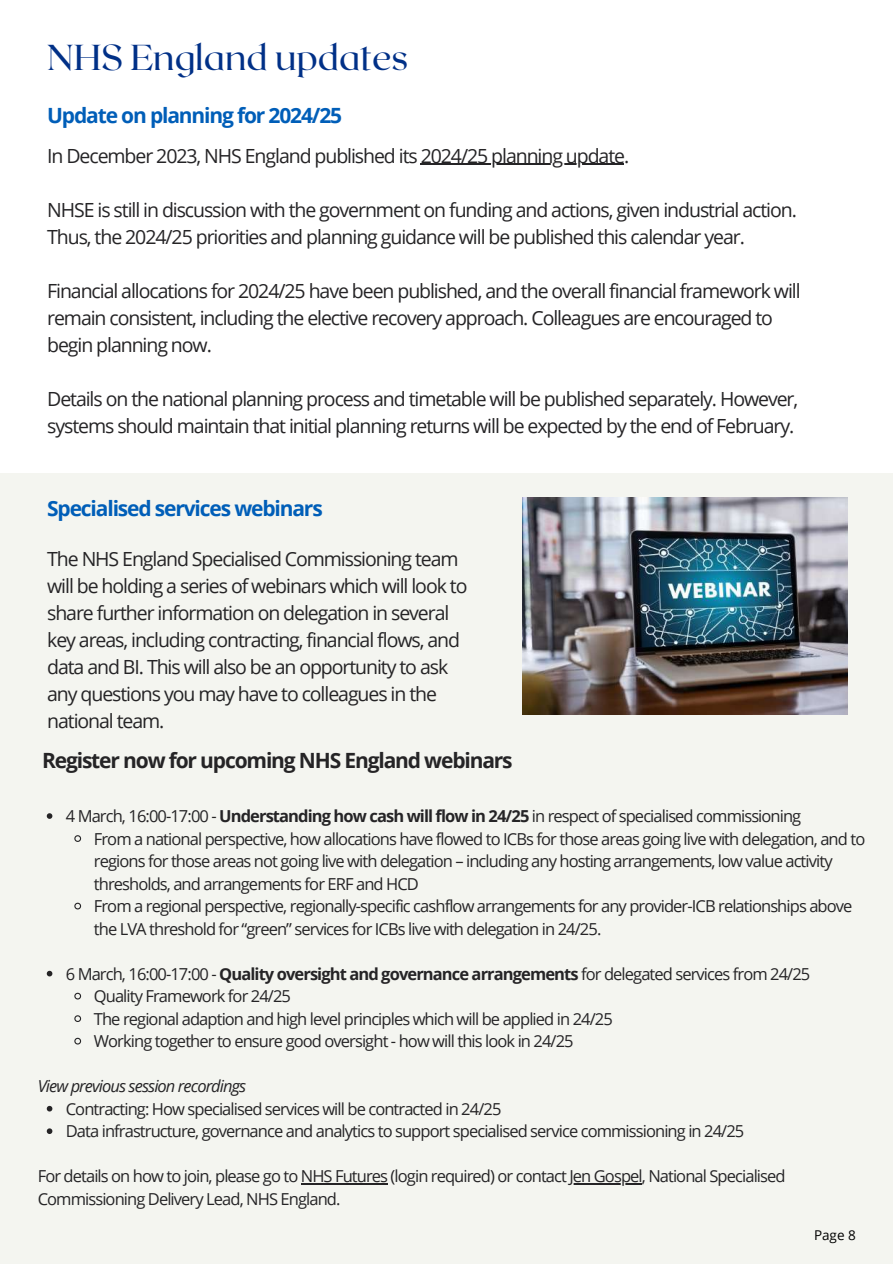
<style>
.page{position:relative;width:893px;height:1264px;background:#fff}
.page>*{position:absolute;margin:0;border:0;box-sizing:border-box;transform-origin:0 0}
.t1{font:36px "Roxborough CF";color:#003087}
.t2{font:700 21px "Open Sans";letter-spacing:-.055em;color:#005eb8}
.t3{font:700 21px "Open Sans";letter-spacing:-.055em;color:#252426}
.t4{font:19.5px/27px "Open Sans";letter-spacing:-.055em;color:#252426}
.t5{font:16.5px/22.5px "Open Sans";letter-spacing:-.055em;color:#252426}
.t6{font:italic 16.5px "Open Sans";letter-spacing:-.055em;color:#252426}
.t7{font:13.5px "Open Sans";color:#000}
.s1{font-weight:700}
</style>
<div class="page">
<div style="left:0;top:473px;width:892px;height:790px;background:#f4f5f0"></div>
<hr style="left:420px;top:164px;width:204px;height:1px;background:#252426">
<img style="left:522px;top:497px;width:325px;height:217px">
<svg style="left:47px;top:813px;width:5px;height:5px"></svg>
<svg style="left:74px;top:835px;width:8px;height:7px"></svg>
<svg style="left:74px;top:902px;width:8px;height:8px"></svg>
<svg style="left:47px;top:970px;width:5px;height:6px"></svg>
<svg style="left:74px;top:992px;width:8px;height:8px"></svg>
<svg style="left:74px;top:1015px;width:8px;height:7px"></svg>
<svg style="left:74px;top:1037px;width:8px;height:8px"></svg>
<svg style="left:47px;top:1105px;width:5px;height:6px"></svg>
<svg style="left:47px;top:1128px;width:5px;height:5px"></svg>
<hr style="left:301px;top:1183px;width:86px;height:1px;background:#252426">
<hr style="left:569px;top:1183px;width:72px;height:1px;background:#252426">
<h1 class="t1" style="left:47px;top:34px;width:362px">NHS England updates</h1>
<p class="t2" style="left:47px;top:100px;width:296px">Update on planning for 2024/25</p>
<p class="t4" style="left:47px;top:141px;width:583px">In December 2023, NHS England published its 2024/25 planning update.</p>
<p class="t4" style="left:47px;top:195px;width:751px">NHSE is still in discussion with the government on funding and actions, given industrial action.<br>Thus, the 2024/25 priorities and planning guidance will be published this calendar year.</p>
<p class="t4" style="left:47px;top:276px;width:754px">Financial allocations for 2024/25 have been published, and the overall financial framework will remain consistent, including the elective recovery approach. Colleagues are encouraged to begin planning now.</p>
<p class="t4" style="left:47px;top:384px;width:752px">Details on the national planning process and timetable will be published separately. However, systems should maintain that initial planning returns will be expected by the end of February.</p>
<p class="t2" style="left:47px;top:494px;width:277px">Specialised services webinars</p>
<p class="t4" style="left:47px;top:545px;width:422px">The NHS England Specialised Commissioning team will be holding a series of webinars which will look to share further information on delegation in several key areas, including contracting, financial flows, and data and BI. This will also be an opportunity to ask any questions you may have to colleagues in the national team.</p>
<p class="t3" style="left:42px;top:745px;width:472px">Register now for upcoming NHS England webinars</p>
<p class="t5" style="left:94px;top:804px;width:772px;text-indent:-28px">4 March, 16:00-17:00 - <span class="s1">Understanding how cash will flow in 24/25</span> in respect of specialised commissioning<br>From a national perspective, how allocations have flowed to ICBs for those areas going live with delegation, and to regions for those areas not going live with delegation – including any hosting arrangements, low value activity thresholds, and arrangements for ERF and HCD<br>From a regional perspective, regionally-specific cashflow arrangements for any provider-ICB relationships above the LVA threshold for “green” services for ICBs live with delegation in 24/25.</p>
<p class="t5" style="left:94px;top:962px;width:718px;text-indent:-28px">6 March, 16:00-17:00 - <span class="s1">Quality oversight and governance arrangements</span> for delegated services from 24/25<br>Quality Framework for 24/25<br>The regional adaption and high level principles which will be applied in 24/25<br>Working together to ensure good oversight - how will this look in 24/25</p>
<p class="t6" style="left:38px;top:1074px;width:210px">View previous session recordings</p>
<p class="t5" style="left:66px;top:1097px;width:680px">Contracting: How specialised services will be contracted in 24/25<br>Data infrastructure, governance and analytics to support specialised service commissioning in 24/25</p>
<p class="t5" style="left:38px;top:1164px;width:749px">For details on how to join, please go to NHS Futures (login required) or contactJen Gospel, National Specialised<br>Commissioning Delivery Lead, NHS England.</p>
<p class="t7" style="left:813px;top:1225px;width:43px">Page 8</p>
</div>
